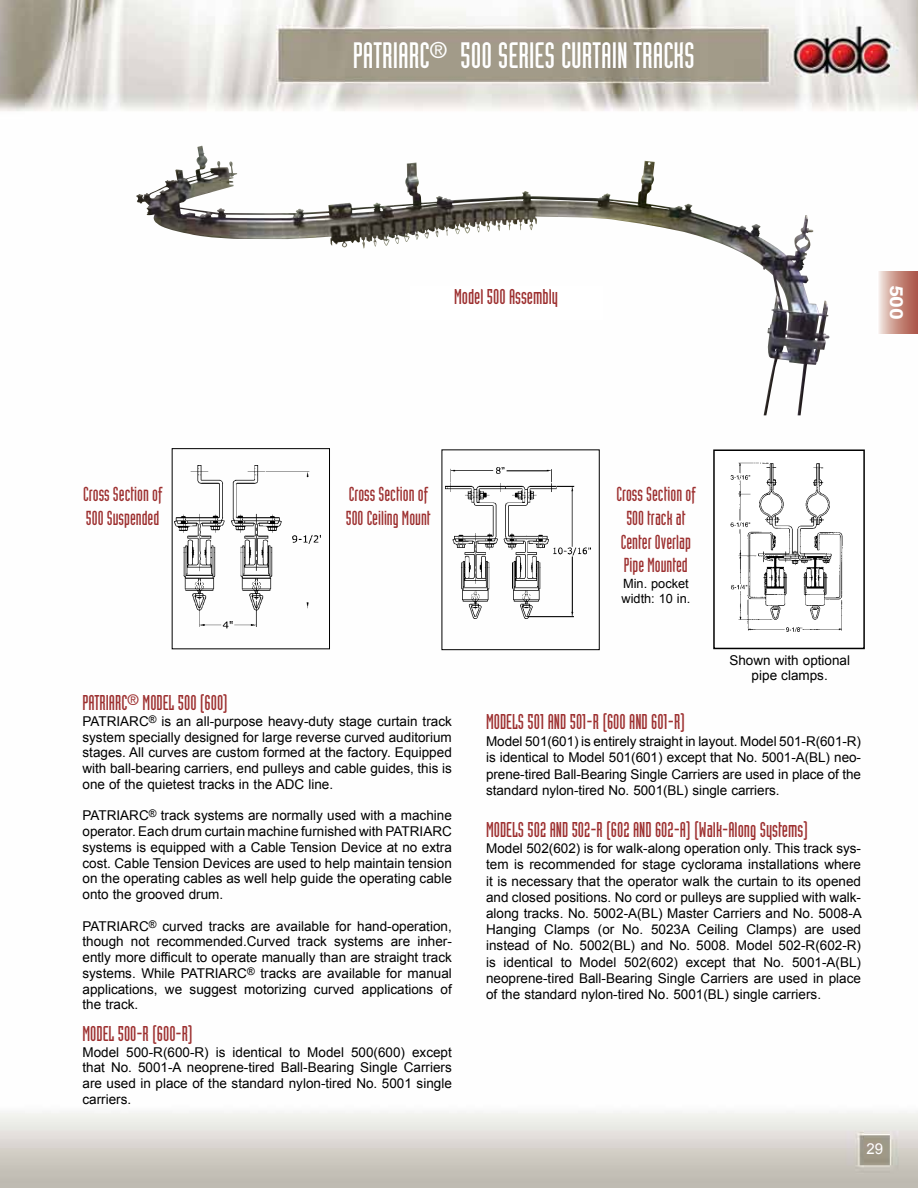
<style>
.page{position:relative;width:918px;height:1188px;background:#fff}
.page>*{position:absolute;margin:0;border:0;box-sizing:border-box;transform-origin:0 0}
.t1{font:36px "Industria Solid";color:#fff}
.t2{font:21px "Industria Solid";color:#9d3030}
.t3{font:19.8px/23.9px "Industria Solid";color:#9d3030}
.t4{font:700 18px "Arial";color:#fff;scale:1.18 1}
.t5{font:15px "Arial";color:#fff}
.t6{font:13.5px/15.8px "Arial";color:#000;text-align:justify}
.t7{font:12.75px/15.3px "Arial";color:#000}
</style>
<div class="page">
<img style="left:0;top:0;width:918px;height:1188px">
<svg style="left:877px;top:271px;width:41px;height:63px;background:#cc988d"></svg>
<img style="left:136px;top:147px;width:64px;height:61px">
<div style="left:714px;top:450px;width:150px;height:198px;background:#fff"></div>
<img style="left:730px;top:462px;width:113px;height:170px">
<div style="left:713px;top:449px;width:152px;height:200px;border:2px solid #000"></div>
<div style="left:410px;top:286px;width:192px;height:34px;background:#fff"></div>
<img style="left:446px;top:468px;width:145px;height:151px">
<div style="left:442px;top:449px;width:158px;height:201px;border:1px solid #000"></div>
<img style="left:174px;top:465px;width:148px;height:174px">
<div style="left:172px;top:448px;width:158px;height:201px;border:1px solid #000"></div>
<h1 class="t1" style="left:353px;top:36px;width:343px">PATRIARC<sup>®</sup> 500 SERIES CURTAIN TRACKS</h1>
<h2 class="t2" style="left:454px;top:286px;width:105px">Model 500 Assembly</h2>
<h3 class="t4" style="left:908px;top:285px;width:32px;rotate:90deg">500</h3>
<h3 class="t3" style="left:83px;top:482px;width:80px">Cross Section of<br>500 Suspended</h3>
<h3 class="t3" style="left:346px;top:482px;width:86px">Cross Section of<br>500 Ceiling Mount</h3>
<h2 class="t2" style="left:82px;top:691px;width:147px">PATRIARC<sup>®</sup> MODEL 500 (600)</h2>
<p class="t6" style="left:82px;top:713px;width:371px">PATRIARC<sup>®</sup> is an all-purpose heavy-duty stage curtain track system specially designed for large reverse curved auditorium stages. All curves are custom formed at the factory. Equipped with ball-bearing carriers, end pulleys and cable guides, this is one of the quietest tracks in the ADC line.</p>
<p class="t6" style="left:82px;top:808px;width:371px">PATRIARC<sup>®</sup> track systems are normally used with a machine operator. Each drum curtain machine furnished with PATRIARC systems is equipped with a Cable Tension Device at no extra cost. Cable Tension Devices are used to help maintain tension on the operating cables as well help guide the operating cable onto the grooved drum.</p>
<p class="t6" style="left:82px;top:918px;width:371px">PATRIARC<sup>®</sup> curved tracks are available for hand-operation, though not recommended.Curved track systems are inher&shy;ently more difficult to operate manually than are straight track systems. While PATRIARC<sup>®</sup> tracks are available for manual applications, we suggest motorizing curved applications of the track.</p>
<h2 class="t2" style="left:82px;top:1022px;width:112px">MODEL 500-R (600-R)</h2>
<p class="t6" style="left:82px;top:1044px;width:371px">Model 500-R(600-R) is identical to Model 500(600) except that No. 5001-A neoprene-tired Ball-Bearing Single Carriers are used in place of the standard nylon-tired No. 5001 single carriers.</p>
<h3 class="t3" style="left:616px;top:482px;width:80px">Cross Section of<br>500 track at<br>Center Overlap<br>Pipe Mounted</h3>
<p class="t7" style="left:622px;top:576px;width:70px">Min. pocket width: 10 in.</p>
<p class="t6" style="left:729px;top:653px;width:122px;line-height:15px;text-align:center">Shown with optional pipe clamps.</p>
<h2 class="t2" style="left:486px;top:710px;width:200px">MODELS 501 AND 501-R (600 AND 601-R)</h2>
<p class="t6" style="left:486px;top:733px;width:376px;line-height:16.5px">Model 501(601) is entirely straight in layout. Model 501-R(601-R) is identical to Model 501(601) except that No. 5001-A(BL) neo&shy;prene-tired Ball-Bearing Single Carriers are used in place of the standard nylon-tired No. 5001(BL) single carriers.</p>
<h2 class="t2" style="left:486px;top:818px;width:323px">MODELS 502 AND 502-R (602 AND 602-A) (Walk-Along Systems)</h2>
<p class="t6" style="left:486px;top:841px;width:377px;line-height:16.2px">Model 502(602) is for walk-along operation only. This track sys&shy;tem is recommended for stage cyclorama installations where it is necessary that the operator walk the curtain to its opened and closed positions. No cord or pulleys are supplied with walk&shy;along tracks. No. 5002-A(BL) Master Carriers and No. 5008-A Hanging Clamps (or No. 5023A Ceiling Clamps) are used instead of No. 5002(BL) and No. 5008. Model 502-R(602-R) is identical to Model 502(602) except that No. 5001-A(BL) neoprene-tired Ball-Bearing Single Carriers are used in place of the standard nylon-tired No. 5001(BL) single carriers.</p>
<p class="t5" style="left:866px;top:1139px;width:18px">29</p>
</div>
